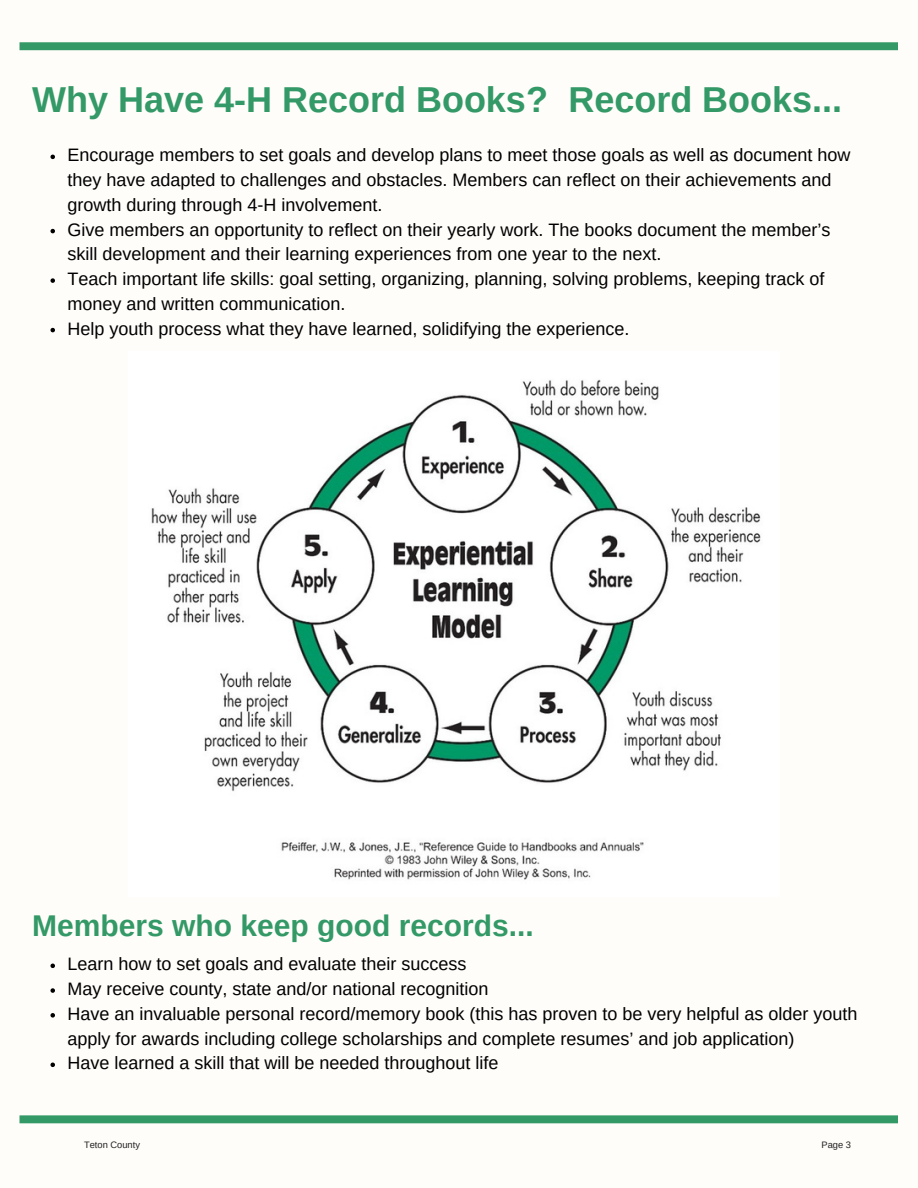
<style>
.page{position:relative;width:918px;height:1188px;background:#fffdfa}
.page>*{position:absolute;margin:0;border:0;box-sizing:border-box;transform-origin:0 0}
.t1{font:700 36px "Arimo";color:#396}
.t2{font:700 30px "Arimo";color:#396}
.t3{font:18px/24.8px "Arimo";color:#000}
.t4{font:9.3px "Arimo";color:#222}
</style>
<div class="page">
<svg style="left:50px;top:964px;width:5px;height:4px"></svg>
<svg style="left:50px;top:988px;width:5px;height:5px"></svg>
<svg style="left:50px;top:1013px;width:5px;height:5px"></svg>
<svg style="left:50px;top:1063px;width:5px;height:4px"></svg>
<svg style="left:20px;top:1115px;width:878px;height:8px;background:#3c9d6d"></svg>
<svg style="left:20px;top:42px;width:878px;height:8px;background:#399c6b"></svg>
<img style="left:151px;top:379px;width:610px;height:501px">
<svg style="left:50px;top:155px;width:5px;height:4px"></svg>
<svg style="left:50px;top:229px;width:5px;height:4px"></svg>
<svg style="left:50px;top:278px;width:5px;height:5px"></svg>
<svg style="left:50px;top:328px;width:5px;height:4px"></svg>
<p class="t1" style="left:32px;top:79px;width:811px">Why Have 4-H Record Books? Record Books...</p>
<p class="t3" style="left:68px;top:143px;width:784px">Encourage members to set goals and develop plans to meet those goals as well as document how they have adapted to challenges and obstacles. Members can reflect on their achievements and growth during through 4-H involvement.</p>
<p class="t3" style="left:68px;top:217px;width:764px">Give members an opportunity to reflect on their yearly work. The books document the member’s skill development and their learning experiences from one year to the next.</p>
<p class="t3" style="left:68px;top:266px;width:758px">Teach important life skills: goal setting, organizing, planning, solving problems, keeping track of money and written communication.</p>
<p class="t3" style="left:68px;top:316px;width:563px">Help youth process what they have learned, solidifying the experience.</p>
<p class="t2" style="left:32px;top:909px;width:503px">Members who keep good records...</p>
<p class="t3" style="left:68px;top:952px;width:400px">Learn how to set goals and evaluate their success</p>
<p class="t3" style="left:68px;top:976px;width:422px">May receive county, state and/or national recognition</p>
<p class="t3" style="left:68px;top:1001px;width:791px">Have an invaluable personal record/memory book (this has proven to be very helpful as older youth apply for awards including college scholarships and complete resumes’ and job application)</p>
<p class="t3" style="left:68px;top:1051px;width:432px">Have learned a skill that will be needed throughout life</p>
<p class="t4" style="left:84px;top:1140px;width:57px">Teton County</p>
<p class="t4" style="left:822px;top:1140px;width:31px">Page 3</p>
</div>
